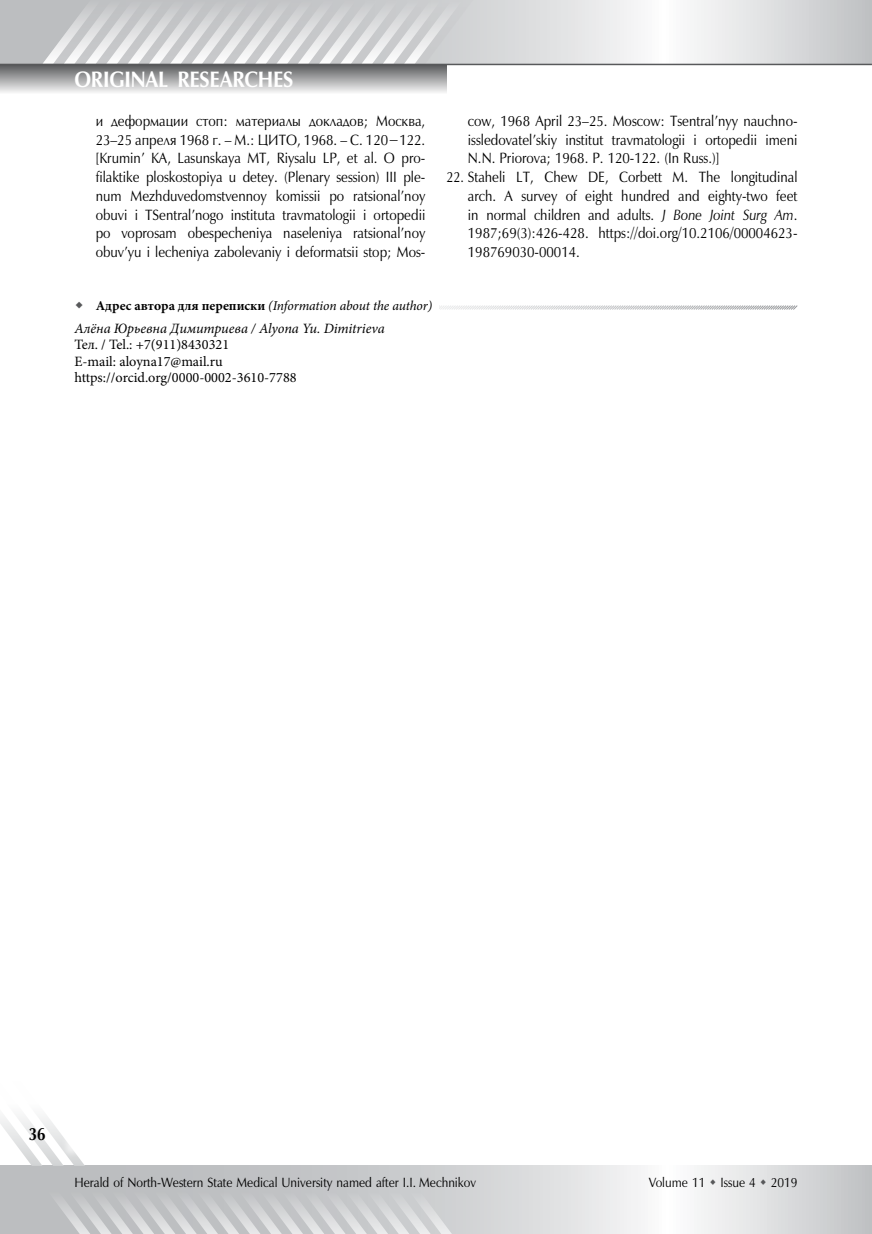
<style>
.page{position:relative;width:872px;height:1234px;background:#fff}
.page>*{position:absolute;margin:0;border:0;box-sizing:border-box;transform-origin:0 0}
.t1{font:700 22.5px "Optimum AP";letter-spacing:-.005em;color:#fff;scale:.9 1}
.t2{font:700 18px "Optimum AP";color:#000;scale:.85 1}
.t3{font:15px/18.8px "Optimum AP";color:#000;text-align:justify;scale:.9 1}
.t4{font:15px/18.8px "Optimum AP";color:#000;text-align:justify;scale:.85 1}
.t5{font:14.25px/16.5px "Minion Pro";color:#000}
.t6{font:italic 14.25px "Minion Pro";letter-spacing:-.005em;color:#000}
.t7{font:13.5px "Optimum AP";color:#000;scale:.9 1}
.t8{font:italic 13.5px "Minion Pro";letter-spacing:-.01em;color:#000}
.s1{font-style:italic}
.s2{font-weight:700;font-style:normal}
</style>
<div class="page">
<svg style="left:0;top:0;width:872px;height:64px"></svg>
<svg style="left:468px;top:1165px;width:404px;height:68px"></svg>
<div style="left:0;top:64px;width:446px;height:30px;background:linear-gradient(to bottom,#555658,#f4f4f4)"></div>
<svg style="left:43px;top:0;width:446px;height:64px;background:#d1d2d4"></svg>
<hr style="left:0;top:64px;width:872px;height:1px;background:#58595b">
<svg style="left:0;top:1116px;width:468px;height:117px"></svg>
<div style="left:60px;top:1130px;width:32px;height:28px;background:#fff;opacity:.75"></div>
<svg style="left:439px;top:305px;width:359px;height:5px"></svg>
<svg style="left:710px;top:1178px;width:5px;height:6px"></svg>
<svg style="left:761px;top:1178px;width:5px;height:6px"></svg>
<h1 class="t1" style="left:74px;top:67px;width:128px">ORIGINAL RESEARCHES</h1>
<p class="t3" style="left:96px;top:112px;width:368px">и деформации стоп: материалы докладов; Москва, 23–25 апреля 1968 г. – М.: ЦИТО, 1968. – С. 120−122. [Krumin’ KA, Lasunskaya MT, Riysalu LP, et al. O pro&shy;filaktike ploskostopiya u detey. (Plenary session) III ple&shy;num Mezhduvedomstvennoy komissii po ratsional’noy obuvi i TSentral’nogo instituta travmatologii i ortopedii po voprosam obespecheniya naseleniya ratsional’noy obuv’yu i lecheniya zabolevaniy i deformatsii stop; Mos-</p>
<p class="t3" style="left:468px;top:112px;width:368px">cow, 1968 April 23–25. Moscow: Tsentral’nyy nauchno&shy;issledovatel’skiy institut travmatologii i ortopedii imeni N.N. Priorova; 1968. P. 120-122. (In Russ.)]</p>
<p class="t4" style="left:468px;top:168px;width:389px;text-indent:-21px">22. Staheli LT, Chew DE, Corbett M. The longitudinal arch. A survey of eight hundred and eighty-two feet in normal children and adults. <span class="s1">J Bone Joint Surg Am</span>.<br>1987;69(3):426‑428. https://doi.org/10.2106/00004623- 198769030-00014.</p>
<p class="t8" style="left:96px;top:296px;width:338px"><span class="s2">Адрес автора для переписки</span> (Information about the author)</p>
<p class="t6" style="left:74px;top:318px;width:312px">Алёна Юрьевна Димитриева / Alyona Yu. Dimitrieva</p>
<p class="t5" style="left:74px;top:336px;width:224px">Тел. / Tel.: +7(911)8430321<br>E-mail: aloyna17@mail.ru https://orcid.org/0000-0002-3610-7788</p>
<p class="t2" style="left:29px;top:1124px;width:21px">36</p>
<p class="t7" style="left:74px;top:1175px;width:448px">Herald of North-Western State Medical University named after I.I. Mechnikov</p>
<p class="t7" style="left:648px;top:1175px;width:167px">Volume 11 Issue 4 2019</p>
</div>
